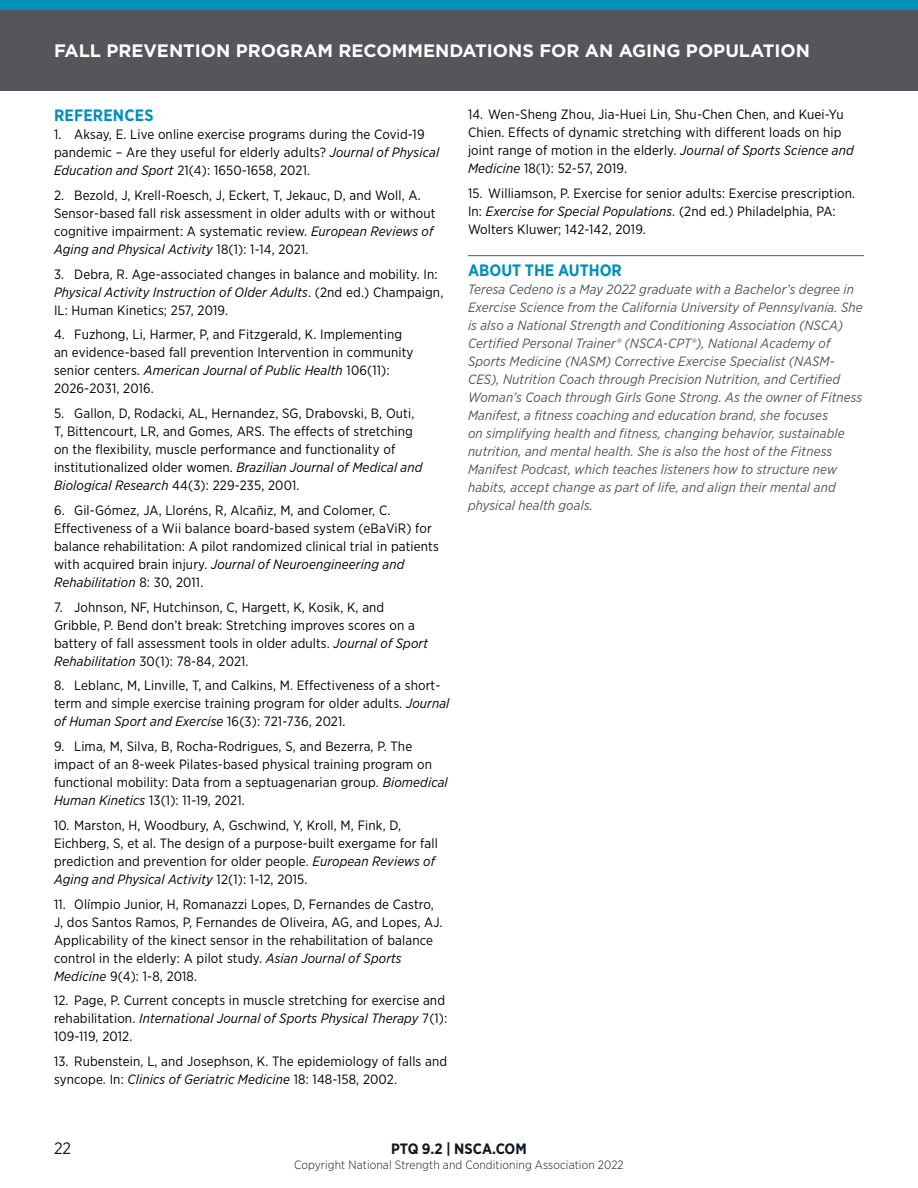
<style>
.page{position:relative;width:918px;height:1188px;background:#fff}
.page>*{position:absolute;margin:0;border:0;box-sizing:border-box;transform-origin:0 0}
.t1{font:700 18px "Gotham";color:#fff}
.t2{font:700 16.5px "Gotham Narrow";color:#0090ba}
.t3{font:16.5px "Gotham Narrow";color:#111920}
.t4{font:700 15px "Gotham Narrow";color:#111920}
.t5{font:13.5px/18px "Gotham Narrow";letter-spacing:.01em;color:#000}
.t6{font:italic 13.5px/18px "Gotham Narrow";letter-spacing:.01em;color:#56565a}
.t7{font:300 12px "Gotham Narrow";letter-spacing:.01em;color:#111920}
.s1{font-style:italic}
</style>
<div class="page">
<div style="left:0;top:0;width:918px;height:17px;background:#0090ba"></div>
<div style="left:0;top:10px;width:918px;height:81px;background:#56565a"></div>
<hr style="left:468px;top:255px;width:396px;height:1px;background:#56565a">
<h1 class="t1" style="left:54px;top:39px;width:757px">FALL PREVENTION PROGRAM RECOMMENDATIONS FOR AN AGING POPULATION</h1>
<p class="t2" style="left:54px;top:105px;width:101px">REFERENCES</p>
<p class="t5" style="left:54px;top:125px;width:387px">1. Aksay, E. Live online exercise programs during the Covid-19 pandemic – Are they useful for elderly adults? <span class="s1">Journal of Physical<br>Education and Sport</span> 21(4): 1650-1658, 2021.</p>
<p class="t5" style="left:54px;top:186px;width:383px">2. Bezold, J, Krell-Roesch, J, Eckert, T, Jekauc, D, and Woll, A.<br>Sensor-based fall risk assessment in older adults with or without cognitive impairment: A systematic review. <span class="s1">European Reviews of Aging and Physical Activity</span> 18(1): 1-14, 2021.</p>
<p class="t5" style="left:54px;top:265px;width:391px">3. Debra, R. Age-associated changes in balance and mobility. In:<br><span class="s1">Physical Activity Instruction of Older Adults</span>. (2nd ed.) Champaign,<br>IL: Human Kinetics; 257, 2019.</p>
<p class="t5" style="left:54px;top:325px;width:361px">4. Fuzhong, Li, Harmer, P, and Fitzgerald, K. Implementing an evidence-based fall prevention Intervention in community senior centers. <span class="s1">American Journal of Public Health</span> 106(11):<br>2026-2031, 2016.</p>
<p class="t5" style="left:54px;top:404px;width:370px">5. Gallon, D, Rodacki, AL, Hernandez, SG, Drabovski, B, Outi, T, Bittencourt, LR, and Gomes, ARS. The effects of stretching on the flexibility, muscle performance and functionality of institutionalized older women. <span class="s1">Brazilian Journal of Medical and Biological Research</span> 44(3): 229-235, 2001.</p>
<p class="t5" style="left:54px;top:501px;width:386px">6. Gil-Gómez, JA, Lloréns, R, Alcañiz, M, and Colomer, C.<br>Effectiveness of a Wii balance board-based system (eBaViR) for balance rehabilitation: A pilot randomized clinical trial in patients with acquired brain injury. <span class="s1">Journal of Neuroengineering and Rehabilitation</span> 8: 30, 2011.</p>
<p class="t5" style="left:54px;top:598px;width:376px">7. Johnson, NF, Hutchinson, C, Hargett, K, Kosik, K, and Gribble, P. Bend don’t break: Stretching improves scores on a battery of fall assessment tools in older adults. <span class="s1">Journal of Sport Rehabilitation</span> 30(1): 78-84, 2021.</p>
<p class="t5" style="left:54px;top:676px;width:397px">8. Leblanc, M, Linville, T, and Calkins, M. Effectiveness of a short&shy;term and simple exercise training program for older adults. <span class="s1">Journal of Human Sport and Exercise</span> 16(3): 721-736, 2021.</p>
<p class="t5" style="left:54px;top:737px;width:395px">9. Lima, M, Silva, B, Rocha-Rodrigues, S, and Bezerra, P. The impact of an 8-week Pilates-based physical training program on functional mobility: Data from a septuagenarian group. <span class="s1">Biomedical Human Kinetics</span> 13(1): 11-19, 2021.</p>
<p class="t5" style="left:54px;top:816px;width:385px">10. Marston, H, Woodbury, A, Gschwind, Y, Kroll, M, Fink, D, Eichberg, S, et al. The design of a purpose-built exergame for fall prediction and prevention for older people. <span class="s1">European Reviews of Aging and Physical Activity</span> 12(1): 1-12, 2015.</p>
<p class="t5" style="left:54px;top:895px;width:390px">11. Olímpio Junior, H, Romanazzi Lopes, D, Fernandes de Castro, J, dos Santos Ramos, P, Fernandes de Oliveira, AG, and Lopes, AJ.<br>Applicability of the kinect sensor in the rehabilitation of balance control in the elderly: A pilot study. <span class="s1">Asian Journal of Sports Medicine</span> 9(4): 1-8, 2018.</p>
<p class="t5" style="left:54px;top:991px;width:395px">12. Page, P. Current concepts in muscle stretching for exercise and rehabilitation. <span class="s1">International Journal of Sports Physical Therapy</span> 7(1):<br>109-119, 2012.</p>
<p class="t5" style="left:54px;top:1052px;width:395px">13. Rubenstein, L, and Josephson, K. The epidemiology of falls and syncope. In: <span class="s1">Clinics of Geriatric Medicine</span> 18: 148-158, 2002.</p>
<p class="t5" style="left:468px;top:105px;width:387px">14. Wen-Sheng Zhou, Jia-Huei Lin, Shu-Chen Chen, and Kuei-Yu Chien. Effects of dynamic stretching with different loads on hip joint range of motion in the elderly. <span class="s1">Journal of Sports Science and Medicine</span> 18(1): 52-57, 2019.</p>
<p class="t5" style="left:468px;top:184px;width:389px">15. Williamson, P. Exercise for senior adults: Exercise prescription.<br>In: <span class="s1">Exercise for Special Populations</span>. (2nd ed.) Philadelphia, PA:<br>Wolters Kluwer; 142-142, 2019.</p>
<p class="t2" style="left:468px;top:260px;width:155px">ABOUT THE AUTHOR</p>
<p class="t6" style="left:468px;top:280px;width:396px">Teresa Cedeno is a May 2022 graduate with a Bachelor’s degree in Exercise Science from the California University of Pennsylvania. She is also a National Strength and Conditioning Association (NSCA)<br>Certified Personal Trainer® (NSCA-CPT®), National Academy of Sports Medicine (NASM) Corrective Exercise Specialist (NASM-CES), Nutrition Coach through Precision Nutrition, and Certified Woman’s Coach through Girls Gone Strong. As the owner of Fitness Manifest, a fitness coaching and education brand, she focuses<br>on simplifying health and fitness, changing behavior, sustainable nutrition, and mental health. She is also the host of the Fitness Manifest Podcast, which teaches listeners how to structure new habits, accept change as part of life, and align their mental and physical health goals.</p>
<p class="t3" style="left:54px;top:1138px;width:19px">22</p>
<p class="t4" style="left:391px;top:1139px;width:137px">PTQ 9.2 | NSCA.COM</p>
<p class="t7" style="left:294px;top:1157px;width:331px">Copyright National Strength and Conditioning Association 2022</p>
</div>
